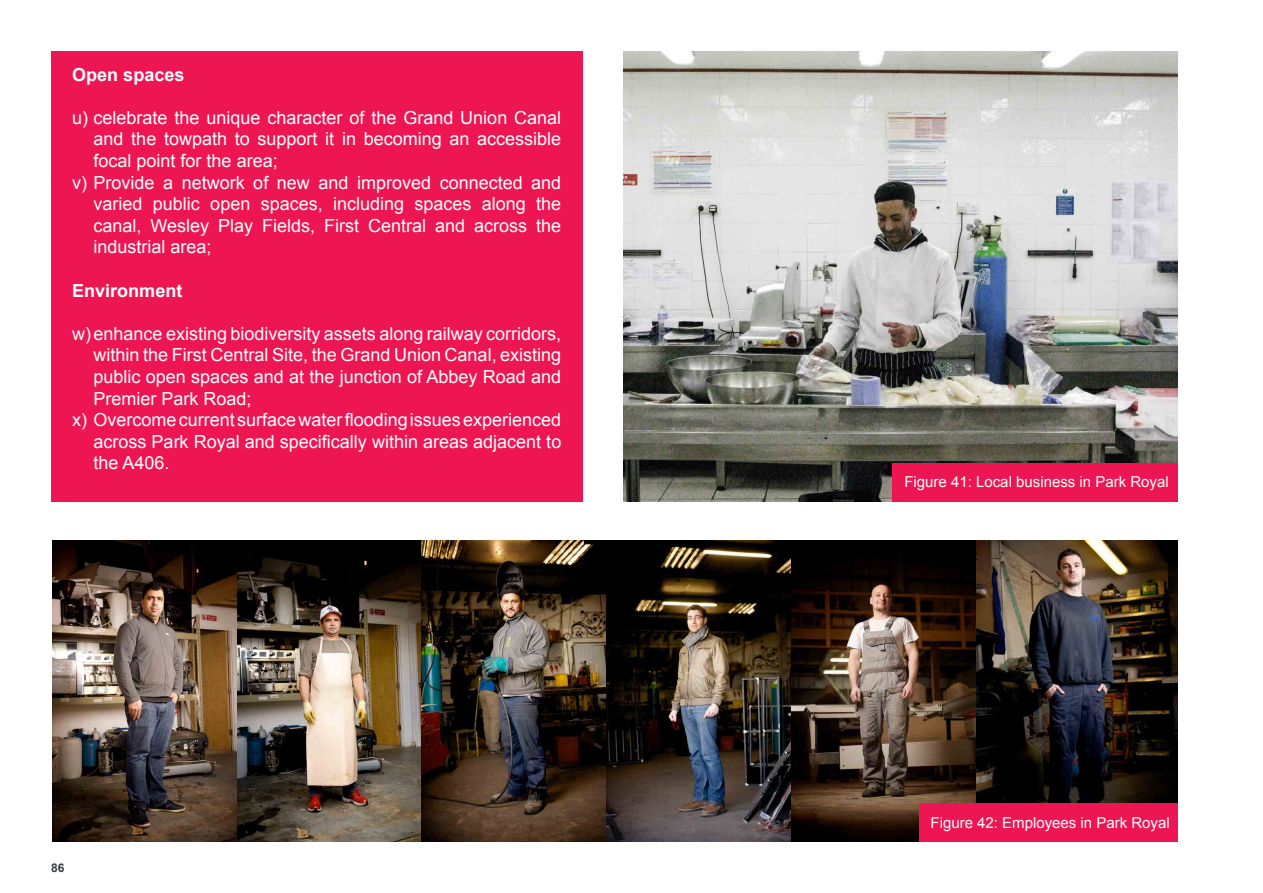
<style>
.page{position:relative;width:1263px;height:893px;background:#fff}
.page>*{position:absolute;margin:0;border:0;box-sizing:border-box;transform-origin:0 0}
.t1{font:18px "Arial";color:#fff}
.t2{font:700 18px "Arial";color:#fff}
.t3{font:15px "Arial";color:#fff}
.t4{font:700 12px "Arial";color:#373d42}
</style>
<div class="page">
<div style="left:51px;top:51px;width:532px;height:451px;background:#ed1652"></div>
<img style="left:623px;top:51px;width:555px;height:451px">
<img style="left:52px;top:540px;width:185px;height:302px">
<img style="left:237px;top:540px;width:185px;height:302px">
<img style="left:422px;top:540px;width:185px;height:302px">
<img style="left:607px;top:540px;width:185px;height:302px">
<img style="left:792px;top:540px;width:185px;height:302px">
<img style="left:977px;top:540px;width:201px;height:264px">
<div style="left:920px;top:804px;width:258px;height:38px;background:#ed1652"></div>
<div style="left:892px;top:463px;width:286px;height:39px;background:#ed1652"></div>
<p class="t2" style="left:72px;top:62px;width:114px">Open spaces</p>
<p class="t1" style="left:72px;top:106px;width:490px">u) celebrate the unique character of the Grand Union Canal</p>
<p class="t1" style="left:94px;top:127px;width:469px">and the towpath to support it in becoming an accessible</p>
<p class="t1" style="left:94px;top:149px;width:186px">focal point for the area;</p>
<p class="t1" style="left:72px;top:170px;width:490px">v) Provide a network of new and improved connected and</p>
<p class="t1" style="left:94px;top:192px;width:469px">varied public open spaces, including spaces along the</p>
<p class="t1" style="left:94px;top:214px;width:469px">canal, Wesley Play Fields, First Central and across the</p>
<p class="t1" style="left:94px;top:235px;width:120px">industrial area;</p>
<p class="t2" style="left:72px;top:278px;width:112px">Environment</p>
<p class="t1" style="left:72px;top:322px;width:490px">w)enhance existing biodiversity assets along railway corridors,</p>
<p class="t1" style="left:94px;top:343px;width:469px">within the First Central Site, the Grand Union Canal, existing</p>
<p class="t1" style="left:94px;top:365px;width:469px">public open spaces and at the junction of Abbey Road and</p>
<p class="t1" style="left:94px;top:386px;width:160px">Premier Park Road;</p>
<p class="t1" style="left:72px;top:408px;width:490px">x) Overcome current surface water flooding issues experienced</p>
<p class="t1" style="left:94px;top:430px;width:469px">across Park Royal and specifically within areas adjacent to</p>
<p class="t1" style="left:94px;top:451px;width:78px">the A406.</p>
<p class="t4" style="left:51px;top:860px;width:15px">86</p>
<p class="t3" style="left:904px;top:472px;width:266px">Figure 41: Local business in Park Royal</p>
<p class="t3" style="left:930px;top:812px;width:241px">Figure 42: Employees in Park Royal</p>
</div>
